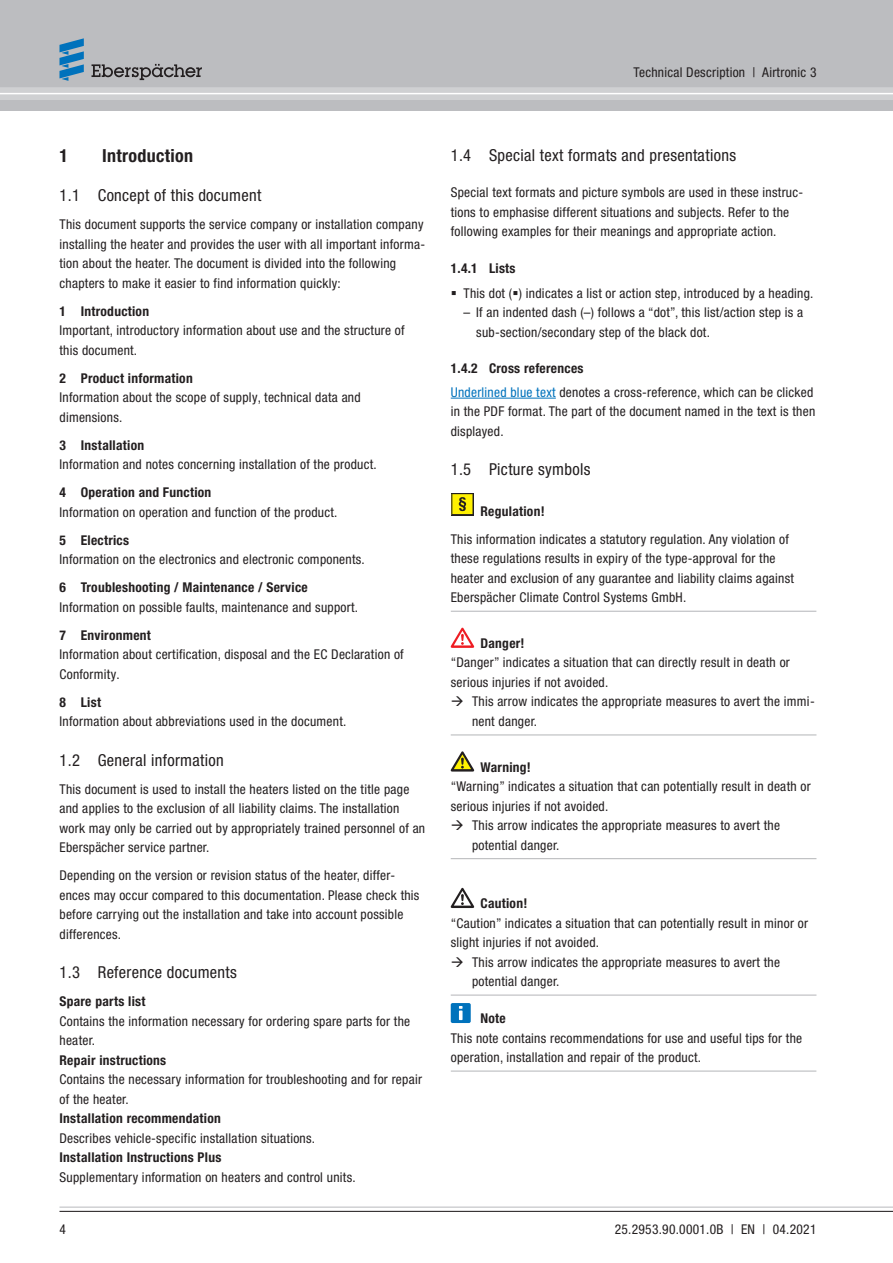
<style>
.page{position:relative;width:893px;height:1263px;background:#fff}
.page>*{position:absolute;margin:0;border:0;box-sizing:border-box;transform-origin:0 0}
.t1{font:700 condensed 18px "Helvetica Neue LTW1 G";letter-spacing:.02em;color:#231f20}
.t2{font:condensed 16.5px "Helvetica Neue LTW1 G";letter-spacing:.02em;color:#231f20}
.t3{font:condensed 13.5px/19.5px "Helvetica Neue LTW1 G";letter-spacing:.02em;color:#231f20}
.t4{font:700 condensed 13.5px "Helvetica Neue LTW1 G";letter-spacing:.02em;color:#231f20}
.s1{font-weight:700}
.s2{color:#0072bc}
</style>
<div class="page">
<hr style="left:451px;top:398px;width:105px;height:1px;background:#0072bc">
<hr style="left:451px;top:611px;width:365px;height:1px;background:#bcbdc0">
<hr style="left:451px;top:734px;width:365px;height:2px;background:#bcbdc0">
<hr style="left:451px;top:858px;width:365px;height:1px;background:#bcbdc0">
<hr style="left:451px;top:995px;width:365px;height:1px;background:#bcbdc0">
<hr style="left:451px;top:1071px;width:365px;height:1px;background:#bcbdc0">
<svg style="left:451px;top:493px;width:23px;height:22px"></svg>
<svg style="left:451px;top:628px;width:23px;height:20px"></svg>
<svg style="left:451px;top:751px;width:23px;height:21px"></svg>
<svg style="left:451px;top:888px;width:23px;height:20px"></svg>
<div style="left:451px;top:1003px;width:20px;height:20px;background:#0072bc;border-radius:2px"></div>
<svg style="left:459px;top:1006px;width:3px;height:14px"></svg>
<div style="left:0;top:0;width:893px;height:111px;background:#bcbdc0"></div>
<div style="left:0;top:87px;width:893px;height:13px;background:#cfd0d2"></div>
<hr style="left:0;top:93px;width:893px;height:1px;background:#fff">
<svg style="left:91px;top:64px;width:111px;height:16px"></svg>
<svg style="left:59px;top:38px;width:25px;height:43px"></svg>
<hr style="left:59px;top:1207px;width:834px;height:1px;background:#bcbdc0">
<hr style="left:59px;top:1211px;width:834px;height:1px;background:#231f20">
<p class="t3" style="left:633px;top:63px;width:184px">Technical Description | Airtronic 3</p>
<h1 class="t1" style="left:59px;top:149px;width:10px">1</h1>
<h1 class="t1" style="left:102px;top:149px;width:93px">Introduction</h1>
<p class="t2" style="left:59px;top:189px;width:203px">1.1 Concept of this document</p>
<p class="t3" style="left:59px;top:216px;width:367px">This document supports the service company or installation company installing the heater and provides the user with all important informa&shy;tion about the heater. The document is divided into the following chapters to make it easier to find information quickly:</p>
<p class="t4" style="left:59px;top:306px;width:91px">1 Introduction</p>
<p class="t3" style="left:59px;top:322px;width:347px">Important, introductory information about use and the structure of this document.</p>
<p class="t4" style="left:59px;top:373px;width:135px">2 Product information</p>
<p class="t3" style="left:59px;top:389px;width:303px">Information about the scope of supply, technical data and dimensions.</p>
<p class="t4" style="left:59px;top:440px;width:86px">3 Installation</p>
<p class="t3" style="left:59px;top:456px;width:319px">Information and notes concerning installation of the product.</p>
<p class="t4" style="left:59px;top:488px;width:153px">4 Operation and Function</p>
<p class="t3" style="left:59px;top:503px;width:279px">Information on operation and function of the product.</p>
<p class="t4" style="left:59px;top:535px;width:71px">5 Electrics</p>
<p class="t3" style="left:59px;top:551px;width:307px">Information on the electronics and electronic components.</p>
<p class="t4" style="left:59px;top:583px;width:250px">6 Troubleshooting / Maintenance / Service</p>
<p class="t3" style="left:59px;top:598px;width:300px">Information on possible faults, maintenance and support.</p>
<p class="t4" style="left:59px;top:630px;width:93px">7 Environment</p>
<p class="t3" style="left:59px;top:646px;width:346px">Information about certification, disposal and the EC Declaration of<br>Conformity.</p>
<p class="t4" style="left:59px;top:697px;width:43px">8 List</p>
<p class="t3" style="left:59px;top:713px;width:288px">Information about abbreviations used in the document.</p>
<p class="t2" style="left:59px;top:754px;width:166px">1.2 General information</p>
<p class="t3" style="left:59px;top:780px;width:367px">This document is used to install the heaters listed on the title page and applies to the exclusion of all liability claims. The installation work may only be carried out by appropriately trained personnel of an Eberspächer service partner.</p>
<p class="t3" style="left:59px;top:867px;width:361px">Depending on the version or revision status of the heater, differ&shy;ences may occur compared to this documentation. Please check this before carrying out the installation and take into account possible differences.</p>
<p class="t2" style="left:59px;top:967px;width:179px">1.3 Reference documents</p>
<p class="t4" style="left:59px;top:997px;width:87px">Spare parts list</p>
<p class="t3" style="left:59px;top:1012px;width:352px">Contains the information necessary for ordering spare parts for the heater.</p>
<p class="t4" style="left:59px;top:1055px;width:108px">Repair instructions</p>
<p class="t3" style="left:59px;top:1071px;width:364px">Contains the necessary information for troubleshooting and for repair of the heater.</p>
<p class="t4" style="left:59px;top:1114px;width:163px">Installation recommendation</p>
<p class="t3" style="left:59px;top:1129px;width:257px">Describes vehicle-specific installation situations.</p>
<p class="t4" style="left:59px;top:1153px;width:163px">Installation Instructions Plus</p>
<p class="t3" style="left:59px;top:1168px;width:298px">Supplementary information on heaters and control units.</p>
<p class="t2" style="left:451px;top:149px;width:287px">1.4 Special text formats and presentations</p>
<p class="t3" style="left:451px;top:184px;width:354px">Special text formats and picture symbols are used in these instruc&shy;tions to emphasise different situations and subjects. Refer to the following examples for their meanings and appropriate action.</p>
<p class="t4" style="left:451px;top:263px;width:66px">1.4.1 Lists</p>
<p class="t3" style="left:463px;top:284px;width:351px">This dot ( ) indicates a list or action step, introduced by a heading.</p>
<p class="t3" style="left:476px;top:304px;width:328px;text-indent:-13px">– If an indented dash (–) follows a “dot”, this list/action step is a sub-section/secondary step of the black dot.</p>
<p class="t3" style="left:451px;top:358px;width:364px;line-height:23.7px"><span class="s1">1.4.2 Cross references<br></span><span class="s2">Underlined blue text</span> denotes a cross-reference, which can be clicked</p>
<p class="t3" style="left:451px;top:403px;width:366px">in the PDF format. The part of the document named in the text is then displayed.</p>
<p class="t2" style="left:451px;top:463px;width:141px">1.5 Picture symbols</p>
<p class="t4" style="left:480px;top:506px;width:66px">Regulation!</p>
<p class="t3" style="left:451px;top:530px;width:345px">This information indicates a statutory regulation. Any violation of these regulations results in expiry of the type-approval for the heater and exclusion of any guarantee and liability claims against Eberspächer Climate Control Systems GmbH.</p>
<p class="t4" style="left:480px;top:638px;width:46px">Danger!</p>
<p class="t3" style="left:451px;top:654px;width:341px">“Danger” indicates a situation that can directly result in death or serious injuries if not avoided.</p>
<p class="t3" style="left:472px;top:693px;width:344px">This arrow indicates the appropriate measures to avert the immi&shy;nent danger.</p>
<p class="t4" style="left:480px;top:762px;width:52px">Warning!</p>
<p class="t3" style="left:451px;top:778px;width:361px">“Warning” indicates a situation that can potentially result in death or</p>
<p class="t3" style="left:451px;top:797px;width:159px">serious injuries if not avoided.</p>
<p class="t3" style="left:472px;top:817px;width:310px">This arrow indicates the appropriate measures to avert the</p>
<p class="t3" style="left:472px;top:836px;width:89px">potential danger.</p>
<p class="t4" style="left:480px;top:898px;width:48px">Caution!</p>
<p class="t3" style="left:451px;top:914px;width:359px">“Caution” indicates a situation that can potentially result in minor or</p>
<p class="t3" style="left:451px;top:934px;width:150px">slight injuries if not avoided.</p>
<p class="t3" style="left:472px;top:953px;width:310px">This arrow indicates the appropriate measures to avert the</p>
<p class="t3" style="left:472px;top:973px;width:89px">potential danger.</p>
<p class="t4" style="left:480px;top:1013px;width:27px">Note</p>
<p class="t3" style="left:451px;top:1029px;width:353px">This note contains recommendations for use and useful tips for the operation, installation and repair of the product.</p>
<p class="t3" style="left:59px;top:1221px;width:8px">4</p>
<p class="t3" style="left:615px;top:1221px;width:203px">25.2953.90.0001.0B | EN | 04.2021</p>
</div>
